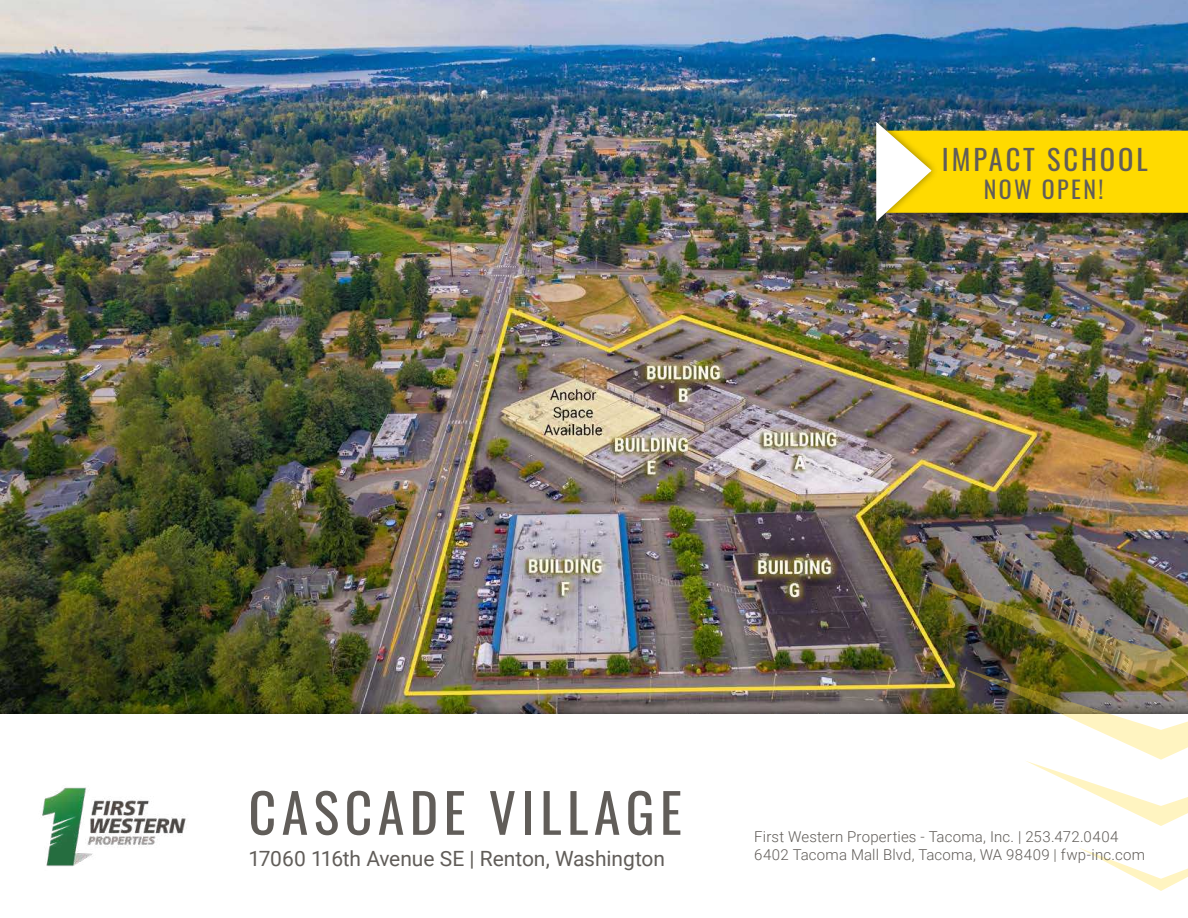
<style>
.page{position:relative;width:1188px;height:918px;background:#fff}
.page>*{position:absolute;margin:0;border:0;box-sizing:border-box;transform-origin:0 0}
.t1{font:54px "Oswald";letter-spacing:.1em;color:#615d59}
.t2{font:28.5px "Oswald";letter-spacing:.1em;color:#615d59}
.t3{font:24px "Oswald";letter-spacing:.1em;color:#615d59}
.t4{font:21px "Roboto";letter-spacing:-.005em;color:#615d59}
.t5{font:300 15px/18px "Roboto";letter-spacing:.015em;color:#615d59}
</style>
<div class="page">
<img style="left:0;top:0;width:1188px;height:705px">
<div style="left:0;top:705px;width:1188px;height:213px;background:#000;opacity:.75"></div>
<div style="left:0;top:715px;width:1188px;height:203px;background:#fff"></div>
<img style="left:920px;top:579px;width:268px;height:247px">
<svg style="left:1080px;top:848px;width:108px;height:43px"></svg>
<img style="left:42px;top:787px;width:144px;height:80px">
<div style="left:884px;top:133px;width:304px;height:98px;background:#000;opacity:.56"></div>
<div style="left:868px;top:115px;width:71px;height:113px;background:#000;opacity:.42"></div>
<svg style="left:876px;top:120px;width:312px;height:102px;background:#d7c024"></svg>
<h2 class="t2" style="left:942px;top:134px;width:207px">IMPACT SCHOOL</h2>
<h3 class="t3" style="left:984px;top:168px;width:121px">NOW OPEN!</h3>
<h1 class="t1" style="left:248px;top:765px;width:435px">CASCADE VILLAGE</h1>
<h3 class="t4" style="left:248px;top:844px;width:418px">17060 116th Avenue SE | Renton, Washington</h3>
<p class="t5" style="left:754px;top:827px;width:392px">First Western Properties - Tacoma, Inc. | 253.472.0404<br>6402 Tacoma Mall Blvd, Tacoma, WA 98409 | fwp-inc.com</p>
</div>
